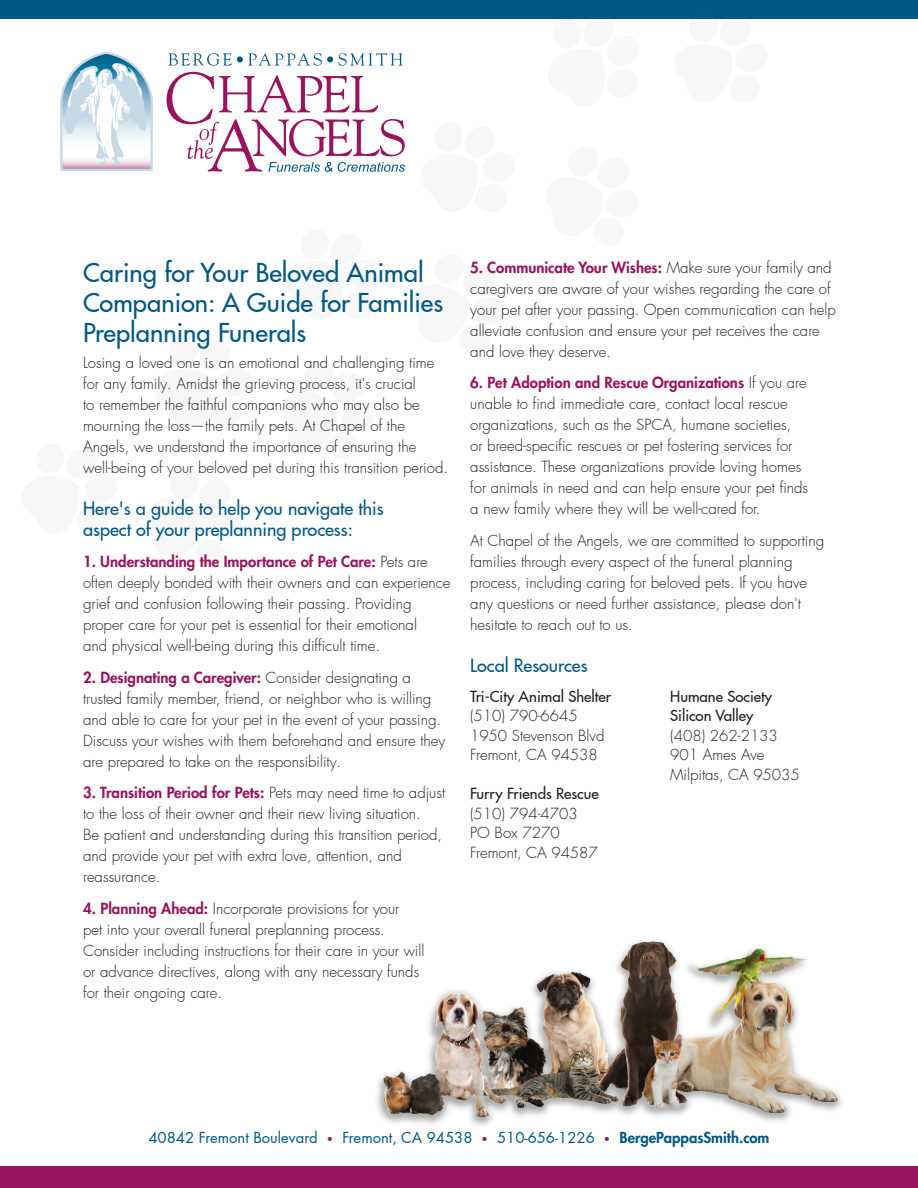
<style>
.page{position:relative;width:918px;height:1188px;background:#fff}
.page>*{position:absolute;margin:0;border:0;box-sizing:border-box;transform-origin:0 0}
.t1{font:500 25.5px/30px "Futura LT Pro";color:#005883}
.t2{font:500 18px/21px "Futura LT Pro";color:#005883}
.t3{font:300 15px/21px "Futura LT Pro";color:#211e1e}
.t4{font:500 15px/19.5px "Futura LT Pro";color:#211e1e}
.t5{font:14.85px "Futura LT Pro";color:#005883}
.s1{font-weight:800;color:#99145e}
.s2{font-size:10.8px;color:#99145e}
.s3{font-weight:800}
</style>
<div class="page">
<svg style="left:168px;top:53px;width:235px;height:13px"></svg>
<svg style="left:60px;top:51px;width:93px;height:120px"></svg>
<svg style="left:167px;top:72px;width:238px;height:100px"></svg>
<div style="left:0;top:1166px;width:918px;height:22px;background:#99145e"></div>
<div style="left:0;top:0;width:918px;height:19px;background:#005883"></div>
<img style="left:377px;top:941px;width:465px;height:185px">
<h1 class="t1" style="left:83px;top:257px;width:362px">Caring for Your Beloved Animal<br>Companion: A Guide for Families<br>Preplanning Funerals</h1>
<p class="t3" style="left:83px;top:352px;width:366px">Losing a loved one is an emotional and challenging time for any family. Amidst the grieving process, it's crucial<br>to remember the faithful companions who may also be mourning the loss—the family pets. At Chapel of the Angels, we understand the importance of ensuring the well-being of your beloved pet during this transition period.</p>
<p class="t2" style="left:83px;top:497px;width:302px">Here's a guide to help you navigate this aspect of your preplanning process:</p>
<p class="t3" style="left:83px;top:551px;width:369px"><span class="s1">1. Understanding the Importance of Pet Care:</span> Pets are often deeply bonded with their owners and can experience grief and confusion following their passing. Providing proper care for your pet is essential for their emotional<br>and physical well-being during this difficult time.</p>
<p class="t3" style="left:83px;top:667px;width:364px"><span class="s1">2. Designating a Caregiver:</span> Consider designating a trusted family member, friend, or neighbor who is willing and able to care for your pet in the event of your passing.<br>Discuss your wishes with them beforehand and ensure they are prepared to take on the responsibility.</p>
<p class="t3" style="left:83px;top:782px;width:364px"><span class="s1">3. Transition Period for Pets:</span> Pets may need time to adjust to the loss of their owner and their new living situation.<br>Be patient and understanding during this transition period, and provide your pet with extra love, attention, and reassurance.</p>
<p class="t3" style="left:83px;top:898px;width:343px"><span class="s1">4. Planning Ahead:</span> Incorporate provisions for your<br>pet into your overall funeral preplanning process.<br>Consider including instructions for their care in your will or advance directives, along with any necessary funds for their ongoing care.</p>
<p class="t3" style="left:470px;top:257px;width:367px"><span class="s1">5. Communicate Your Wishes:</span> Make sure your family and caregivers are aware of your wishes regarding the care of your pet after your passing. Open communication can help alleviate confusion and ensure your pet receives the care and love they deserve.</p>
<p class="t3" style="left:470px;top:372px;width:339px"><span class="s1">6. Pet Adoption and Rescue Organizations</span> If you are unable to find immediate care, contact local rescue organizations, such as the SPCA, humane societies,<br>or breed-specific rescues or pet fostering services for assistance. These organizations provide loving homes for animals in need and can help ensure your pet finds a new family where they will be well-cared for.</p>
<p class="t3" style="left:470px;top:530px;width:355px">At Chapel of the Angels, we are committed to supporting families through every aspect of the funeral planning process, including caring for beloved pets. If you have any questions or need further assistance, please don't hesitate to reach out to us.</p>
<p class="t2" style="left:470px;top:654px;width:119px">Local Resources</p>
<p class="t4" style="left:470px;top:686px;width:143px">Tri-City Animal Shelter</p>
<p class="t3" style="left:470px;top:706px;width:136px;line-height:19.5px">(510) 790-6645<br>1950 Stevenson Blvd<br>Fremont, CA 94538</p>
<p class="t4" style="left:470px;top:783px;width:130px">Furry Friends Rescue</p>
<p class="t3" style="left:470px;top:804px;width:129px;line-height:19.5px">(510) 794-4703<br>PO Box 7270<br>Fremont, CA 94587</p>
<p class="t4" style="left:670px;top:686px;width:103px">Humane Society<br>Silicon Valley</p>
<p class="t3" style="left:670px;top:726px;width:131px;line-height:19.5px">(408) 262-2133<br>901 Ames Ave<br>Milpitas, CA 95035</p>
<p class="t5" style="left:149px;top:1127px;width:622px">40842 Fremont Boulevard <span class="s2">•</span> Fremont, CA 94538 <span class="s2">•</span> 510-656-1226 <span class="s2">•</span> <span class="s3">BergePappasSmith.com</span></p>
</div>
